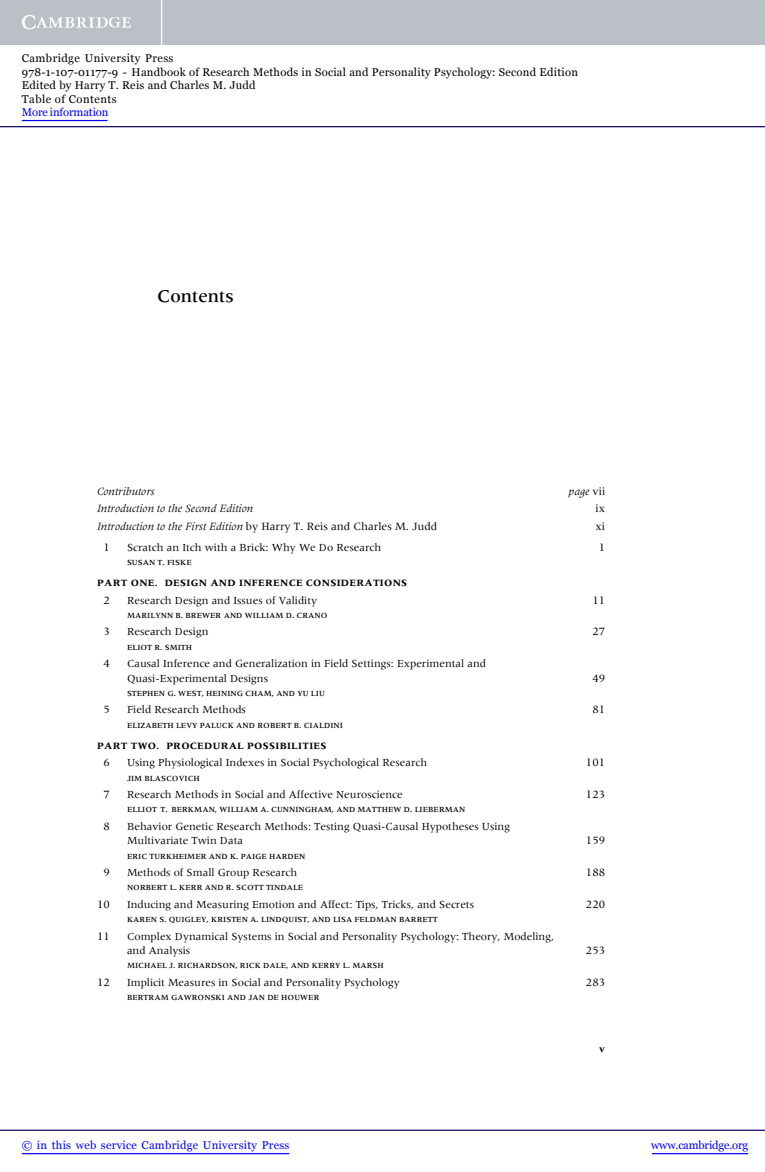
<style>
.page{position:relative;width:765px;height:1172px;background:#fff}
.page>*{position:absolute;margin:0;border:0;box-sizing:border-box;transform-origin:0 0}
.t1{font:500 18.62px "Meridien";color:#000}
.t2{font:italic 11.5px "Meridien";color:#000}
.t3{font:11.5px "Meridien";color:#000}
.t4{font:11.25px/14.4px "Meridien";color:#000}
.t5{font:11.25px/13.5px "Georgia";letter-spacing:.025em;color:#000}
.t6{font:11.25px "Georgia";letter-spacing:.025em;color:#0000f1}
.t7{font:11.25px "Georgia";letter-spacing:-.015em;color:#0000f1}
.t8{font:11.25px "Georgia";letter-spacing:-.01em;color:#0000f1}
.t9{font:700 10px "Meridien";letter-spacing:.03em;color:#000}
.t10{font:500 8.12px "Meridien";color:#000}
.s1{font-style:normal}
</style>
<div class="page">
<div style="left:0;top:0;width:765px;height:45px;background:#bac0c6"></div>
<svg style="left:22px;top:15px;width:109px;height:14px"></svg>
<hr style="left:161px;top:0;width:1px;height:45px;background:#fff">
<hr style="left:0;top:126px;width:765px;height:1px;background:#150666">
<hr style="left:652px;top:1152px;width:96px;height:2px;background:#0000f1">
<hr style="left:0;top:1129px;width:765px;height:1px;background:#150666">
<hr style="left:22px;top:1152px;width:267px;height:2px;background:#0000f1">
<hr style="left:22px;top:120px;width:86px;height:1px;background:#0000f1">
<p class="t5" style="left:22px;top:52px;width:558px">Cambridge University Press<br>978-1-107-01177-9 - Handbook of Research Methods in Social and Personality Psychology: Second Edition Edited by Harry T. Reis and Charles M. Judd<br>Table of Contents</p>
<p class="t8" style="left:22px;top:106px;width:88px">More information</p>
<h1 class="t1" style="left:157px;top:288px;width:78px">Contents</h1>
<p class="t2" style="left:97px;top:486px;width:59px">Contributors</p>
<p class="t2" style="left:569px;top:486px;width:38px">page <span class="s1">vii</span></p>
<p class="t2" style="left:97px;top:504px;width:158px">Introduction to the Second Edition</p>
<p class="t3" style="left:596px;top:504px;width:11px">ix</p>
<p class="t2" style="left:97px;top:521px;width:342px">Introduction to the First Edition <span class="s1">by Harry T. Reis and Charles M. Judd</span></p>
<p class="t3" style="left:596px;top:521px;width:11px">xi</p>
<p class="t3" style="left:104px;top:542px;width:8px">1</p>
<p class="t4" style="left:127px;top:540px;width:256px">Scratch an Itch with a Brick: Why We Do Research</p>
<p class="t3" style="left:599px;top:542px;width:8px">1</p>
<p class="t10" style="left:127px;top:559px;width:66px">SUSAN T. FISKE</p>
<p class="t9" style="left:97px;top:579px;width:312px">PART ONE. DESIGN AND INFERENCE CONSIDERATIONS</p>
<p class="t3" style="left:104px;top:595px;width:8px">2</p>
<p class="t4" style="left:127px;top:593px;width:192px">Research Design and Issues of Validity</p>
<p class="t3" style="left:592px;top:595px;width:14px">11</p>
<p class="t10" style="left:127px;top:612px;width:202px">MARILYNN B. BREWER AND WILLIAM D. CRANO</p>
<p class="t3" style="left:104px;top:627px;width:8px">3</p>
<p class="t4" style="left:127px;top:625px;width:83px">Research Design</p>
<p class="t3" style="left:592px;top:627px;width:14px">27</p>
<p class="t10" style="left:127px;top:644px;width:67px">ELIOT R. SMITH</p>
<p class="t3" style="left:104px;top:659px;width:8px">4</p>
<p class="t4" style="left:127px;top:657px;width:361px">Causal Inference and Generalization in Field Settings: Experimental and<br>Quasi-Experimental Designs</p>
<p class="t3" style="left:592px;top:673px;width:14px">49</p>
<p class="t10" style="left:127px;top:690px;width:199px">STEPHEN G. WEST, HEINING CHAM, AND YU LIU</p>
<p class="t3" style="left:104px;top:705px;width:8px">5</p>
<p class="t4" style="left:127px;top:703px;width:120px">Field Research Methods</p>
<p class="t3" style="left:592px;top:705px;width:14px">81</p>
<p class="t10" style="left:127px;top:721px;width:217px">ELIZABETH LEVY PALUCK AND ROBERT B. CIALDINI</p>
<p class="t9" style="left:97px;top:741px;width:231px">PART TWO. PROCEDURAL POSSIBILITIES</p>
<p class="t3" style="left:104px;top:758px;width:8px">6</p>
<p class="t4" style="left:127px;top:756px;width:302px">Using Physiological Indexes in Social Psychological Research</p>
<p class="t3" style="left:586px;top:758px;width:21px">101</p>
<p class="t10" style="left:127px;top:774px;width:74px">JIM BLASCOVICH</p>
<p class="t3" style="left:104px;top:789px;width:8px">7</p>
<p class="t4" style="left:127px;top:788px;width:277px">Research Methods in Social and Affective Neuroscience</p>
<p class="t3" style="left:586px;top:789px;width:21px">123</p>
<p class="t10" style="left:127px;top:806px;width:340px">ELLIOT T. BERKMAN, WILLIAM A. CUNNINGHAM, AND MATTHEW D. LIEBERMAN</p>
<p class="t3" style="left:104px;top:821px;width:8px">8</p>
<p class="t4" style="left:127px;top:819px;width:384px">Behavior Genetic Research Methods: Testing Quasi-Causal Hypotheses Using<br>Multivariate Twin Data</p>
<p class="t3" style="left:586px;top:835px;width:21px">159</p>
<p class="t10" style="left:127px;top:852px;width:180px">ERIC TURKHEIMER AND K. PAIGE HARDEN</p>
<p class="t3" style="left:104px;top:867px;width:8px">9</p>
<p class="t4" style="left:127px;top:865px;width:172px">Methods of Small Group Research</p>
<p class="t3" style="left:586px;top:867px;width:21px">188</p>
<p class="t10" style="left:127px;top:884px;width:178px">NORBERT L. KERR AND R. SCOTT TINDALE</p>
<p class="t3" style="left:97px;top:899px;width:14px">10</p>
<p class="t4" style="left:127px;top:897px;width:349px">Inducing and Measuring Emotion and Affect: Tips, Tricks, and Secrets</p>
<p class="t3" style="left:586px;top:899px;width:21px">220</p>
<p class="t10" style="left:127px;top:916px;width:312px">KAREN S. QUIGLEY, KRISTEN A. LINDQUIST, AND LISA FELDMAN BARRETT</p>
<p class="t3" style="left:97px;top:931px;width:14px">11</p>
<p class="t4" style="left:127px;top:929px;width:429px">Complex Dynamical Systems in Social and Personality Psychology: Theory, Modeling, and Analysis</p>
<p class="t3" style="left:586px;top:945px;width:21px">253</p>
<p class="t10" style="left:127px;top:962px;width:258px">MICHAEL J. RICHARDSON, RICK DALE, AND KERRY L. MARSH</p>
<p class="t3" style="left:97px;top:977px;width:14px">12</p>
<p class="t4" style="left:127px;top:975px;width:274px">Implicit Measures in Social and Personality Psychology</p>
<p class="t3" style="left:586px;top:977px;width:21px">283</p>
<p class="t10" style="left:127px;top:994px;width:194px">BERTRAM GAWRONSKI AND JAN DE HOUWER</p>
<p class="t9" style="left:599px;top:1045px;width:7px">v</p>
<p class="t6" style="left:22px;top:1138px;width:269px">© in this web service Cambridge University Press</p>
<p class="t7" style="left:651px;top:1138px;width:99px">www.cambridge.org</p>
</div>
